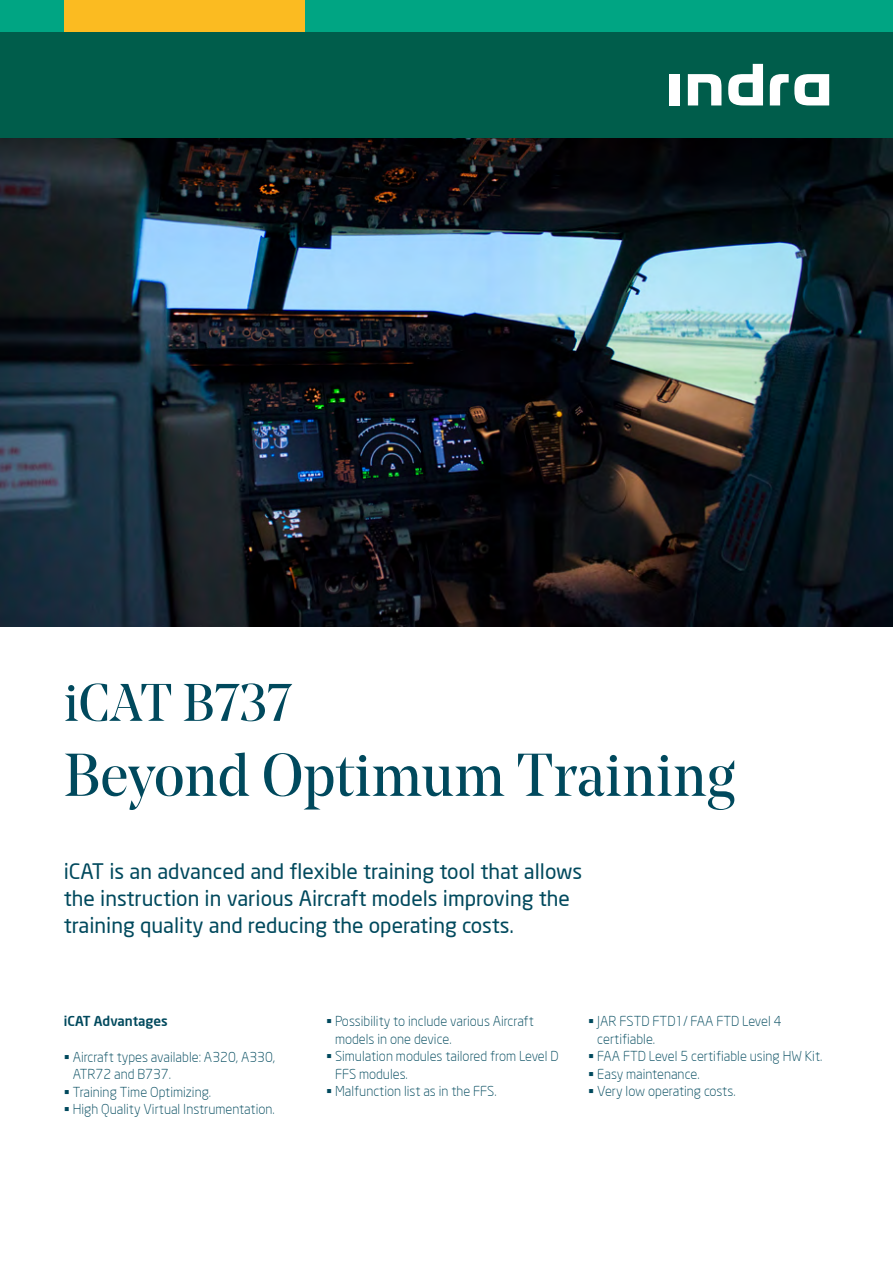
<style>
.page{position:relative;width:893px;height:1263px;background:#fff}
.page>*{position:absolute;margin:0;border:0;box-sizing:border-box;transform-origin:0 0}
.t1{font:60px "Noe Display";color:#00495d}
.t2{font:52.5px "Noe Display";letter-spacing:-.005em;color:#00495d}
.t3{font:21px/27px "Neo Sans";color:#00495d}
.t4{font:300 13.5px/17.5px "Neo Sans";color:#00495d}
.t5{font:500 13.5px "Neo Sans";color:#00495d}
</style>
<div class="page">
<img style="left:0;top:138px;width:893px;height:488px">
<div style="left:0;top:32px;width:893px;height:106px;background:#005d4b"></div>
<div style="left:0;top:0;width:893px;height:32px;background:#00a583"></div>
<div style="left:64px;top:0;width:241px;height:32px;background:#fbbb21"></div>
<div style="left:670px;top:74px;width:10px;height:31px;background:#fff"></div>
<svg style="left:688px;top:74px;width:33px;height:31px"></svg>
<svg style="left:728px;top:64px;width:35px;height:41px"></svg>
<svg style="left:770px;top:74px;width:59px;height:31px"></svg>
<h2 class="t2" style="left:64px;top:670px;width:230px">iCAT B737</h2>
<h1 class="t1" style="left:64px;top:738px;width:673px">Beyond Optimum Training</h1>
<h3 class="t3" style="left:64px;top:858px;width:520px">iCAT is an advanced and flexible training tool that allows the instruction in various Aircraft models improving the training quality and reducing the operating costs.</h3>
<p class="t5" style="left:64px;top:1013px;width:105px">iCAT Advantages</p>
<p class="t4" style="left:73px;top:1048px;width:204px">Aircraft types available: A320, A330,<br>ATR72 and B737.<br>Training Time Optimizing.<br>High Quality Virtual Instrumentation.</p>
<p class="t4" style="left:335px;top:1012px;width:225px">Possibility to include various Aircraft models in one device.<br>Simulation modules tailored from Level D<br>FFS modules.<br>Malfunction list as in the FFS.</p>
<p class="t4" style="left:597px;top:1012px;width:227px">JAR FSTD FTD1/ FAA FTD Level 4 certifiable.<br>FAA FTD Level 5 certifiable using HW Kit.<br>Easy maintenance.<br>Very low operating costs.</p>
</div>
